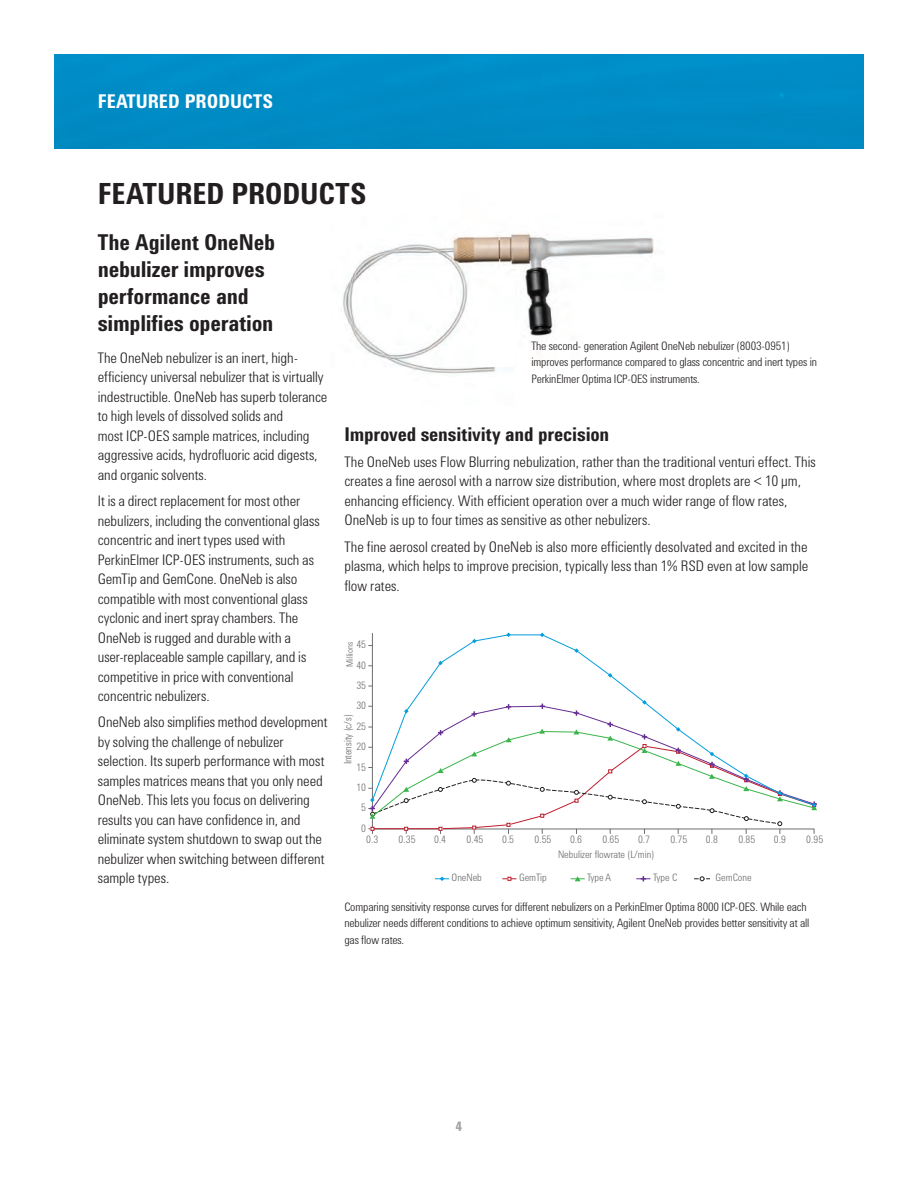
<style>
.page{position:relative;width:918px;height:1188px;background:#fff}
.page>*{position:absolute;margin:0;border:0;box-sizing:border-box;transform-origin:0 0}
.Heading_1{font:700 30px "Agilent Condensed CFF";letter-spacing:-.01em;color:#231f20}
.Heading_2{font:700 22.5px/27px "Agilent Condensed CFF";letter-spacing:-.01em;color:#231f20}
.Heading_3{font:700 19.5px "Agilent Condensed CFF";letter-spacing:-.01em;color:#231f20}
.Page_Header_LEFT{font:700 19.5px "Agilent Condensed CFF";color:#fff}
.Body{font:300 15px/19.5px "Agilent Condensed CFF";color:#231f20}
.t1{font:700 13.5px "Agilent Condensed CFF";color:#a1a1a5}
.Caption_Left{font:300 12px/16.5px "Agilent Condensed CFF";letter-spacing:-.01em;color:#231f20}
.t2{font:300 10.5px "Agilent Condensed CFF";color:#6c6d70}
.t3{font:300 9px "Agilent Condensed CFF";color:#6c6d70}
</style>
<div class="page">
<div style="left:54px;top:54px;width:810px;height:94px;background:#008cc5"></div>
<img style="left:342px;top:233px;width:314px;height:141px">
<hr style="left:372px;top:633px;width:1px;height:196px;background:#6c6d70">
<svg style="left:502px;top:877px;width:14px;height:4px"></svg>
<svg style="left:694px;top:876px;width:16px;height:5px"></svg>
<svg style="left:571px;top:876px;width:14px;height:5px"></svg>
<svg style="left:636px;top:876px;width:14px;height:5px"></svg>
<svg style="left:368px;top:700px;width:449px;height:134px"></svg>
<svg style="left:435px;top:877px;width:14px;height:4px"></svg>
<svg style="left:372px;top:634px;width:443px;height:172px"></svg>
<p class="Page_Header_LEFT" style="left:98px;top:87px;width:177px">FEATURED PRODUCTS</p>
<p class="Heading_1" style="left:98px;top:171px;width:270px">FEATURED PRODUCTS</p>
<p class="Heading_2" style="left:98px;top:228px;width:179px">The Agilent OneNeb nebulizer improves performance and simplifies operation</p>
<p class="Body" style="left:98px;top:347px;width:231px">The OneNeb nebulizer is an inert, high&shy;efficiency universal nebulizer that is virtually indestructible. OneNeb has superb tolerance to high levels of dissolved solids and<br>most ICP-OES sample matrices, including aggressive acids, hydrofluoric acid digests, and organic solvents.</p>
<p class="Body" style="left:98px;top:490px;width:223px">It is a direct replacement for most other nebulizers, including the conventional glass concentric and inert types used with PerkinElmer ICP-OES instruments, such as GemTip and GemCone. OneNeb is also compatible with most conventional glass cyclonic and inert spray chambers. The OneNeb is rugged and durable with a user-replaceable sample capillary, and is competitive in price with conventional concentric nebulizers.</p>
<p class="Body" style="left:98px;top:711px;width:231px">OneNeb also simplifies method development by solving the challenge of nebulizer selection. Its superb performance with most samples matrices means that you only need OneNeb. This lets you focus on delivering results you can have confidence in, and eliminate system shutdown to swap out the nebulizer when switching between different sample types.</p>
<p class="Caption_Left" style="left:531px;top:336px;width:287px">The second- generation Agilent OneNeb nebulizer (8003-0951) improves performance compared to glass concentric and inert types in<br>PerkinElmer Optima ICP-OES instruments.</p>
<p class="Heading_3" style="left:344px;top:419px;width:266px">Improved sensitivity and precision</p>
<p class="Body" style="left:344px;top:451px;width:473px">The OneNeb uses Flow Blurring nebulization, rather than the traditional venturi effect. This creates a fine aerosol with a narrow size distribution, where most droplets are &lt; 10 μm, enhancing efficiency. With efficient operation over a much wider range of flow rates, OneNeb is up to four times as sensitive as other nebulizers.</p>
<p class="Body" style="left:344px;top:536px;width:465px;text-align:justify">The fine aerosol created by OneNeb is also more efficiently desolvated and excited in the plasma, which helps to improve precision, typically less than 1% RSD even at low sample flow rates.</p>
<p class="t2" style="left:356px;top:637px;width:11px">45</p>
<p class="t3" style="left:343px;top:667px;width:26px;rotate:-90deg">Millions</p>
<p class="t2" style="left:356px;top:657px;width:11px">40</p>
<p class="t2" style="left:356px;top:677px;width:11px">35</p>
<p class="t2" style="left:356px;top:698px;width:11px">30</p>
<p class="t2" style="left:340px;top:764px;width:52px;rotate:-90deg">Intensity (c/s)</p>
<p class="t2" style="left:356px;top:718px;width:11px">25</p>
<p class="t2" style="left:356px;top:739px;width:11px">20</p>
<p class="t2" style="left:356px;top:759px;width:11px">15</p>
<p class="t2" style="left:356px;top:780px;width:11px">10</p>
<p class="t2" style="left:361px;top:800px;width:6px">5</p>
<p class="t2" style="left:361px;top:820px;width:6px">0</p>
<p class="t2" style="left:366px;top:832px;width:14px">0.3</p>
<p class="t2" style="left:399px;top:832px;width:18px">0.35</p>
<p class="t2" style="left:434px;top:832px;width:14px">0.4</p>
<p class="t2" style="left:467px;top:832px;width:18px">0.45</p>
<p class="t2" style="left:502px;top:832px;width:14px">0.5</p>
<p class="t2" style="left:535px;top:832px;width:18px">0.55</p>
<p class="t2" style="left:570px;top:832px;width:14px">0.6</p>
<p class="t2" style="left:602px;top:832px;width:18px">0.65</p>
<p class="t2" style="left:638px;top:832px;width:14px">0.7</p>
<p class="t2" style="left:670px;top:832px;width:18px">0.75</p>
<p class="t2" style="left:706px;top:832px;width:14px">0.8</p>
<p class="t2" style="left:738px;top:832px;width:18px">0.85</p>
<p class="t2" style="left:774px;top:832px;width:14px">0.9</p>
<p class="t2" style="left:806px;top:832px;width:18px">0.95</p>
<p class="t2" style="left:558px;top:847px;width:98px">Nebulizer flowrate (L/min)</p>
<p class="t2" style="left:452px;top:870px;width:32px">OneNeb</p>
<p class="t2" style="left:519px;top:870px;width:29px">GemTip</p>
<p class="t2" style="left:587px;top:870px;width:26px">Type A</p>
<p class="t2" style="left:653px;top:870px;width:26px">Type C</p>
<p class="t2" style="left:716px;top:870px;width:38px">GemCone</p>
<p class="Caption_Left" style="left:344px;top:897px;width:467px">Comparing sensitivity response curves for different nebulizers on a PerkinElmer Optima 8000 ICP-OES. While each nebulizer needs different conditions to achieve optimum sensitivity, Agilent OneNeb provides better sensitivity at all gas flow rates.</p>
<p class="t1" style="left:456px;top:1117px;width:8px">4</p>
</div>
